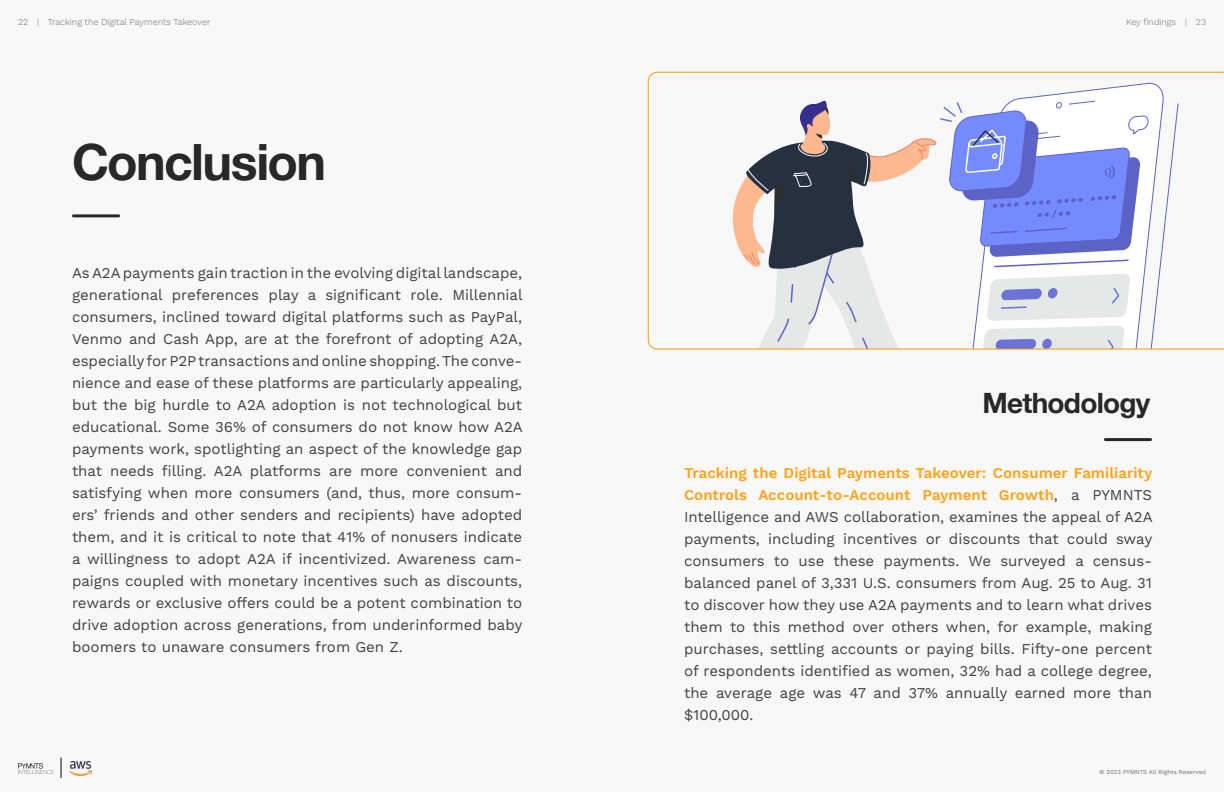
<style>
.page{position:relative;width:1224px;height:792px;background:#f8f8f8}
.page>*{position:absolute;margin:0;border:0;box-sizing:border-box;transform-origin:0 0}
.t1{font:700 50px "Helvetica Neue";letter-spacing:-.035em;color:#292829}
.t2{font:700 28px "Helvetica Neue";letter-spacing:-.025em;color:#292829}
.t3{font:15px/22px "Work Sans";color:#414042;text-align:justify}
.t4{font:300 9px "Work Sans";color:#717073}
.t5{font:6px "Work Sans";letter-spacing:.005em;color:#717073}
.s1{font-weight:600;color:#ffa31a}
</style>
<div class="page">
<hr style="left:1105px;top:438px;width:46px;height:3px;background:#292829">
<hr style="left:74px;top:214px;width:45px;height:3px;background:#292829">
<svg style="left:648px;top:72px;width:576px;height:277px"></svg>
<p class="t4" style="left:18px;top:16px;width:194px">22 | Tracking the Digital Payments Takeover</p>
<h1 class="t1" style="left:72px;top:123px;width:256px">Conclusion</h1>
<p class="t3" style="left:72px;top:263px;width:452px">As A2A payments gain traction in the evolving digital landscape, generational preferences play a significant role. Millennial consumers, inclined toward digital platforms such as PayPal, Venmo and Cash App, are at the forefront of adopting A2A, especially for P2P transactions and online shopping. The conve&shy;nience and ease of these platforms are particularly appealing, but the big hurdle to A2A adoption is not technological but educational. Some 36% of consumers do not know how A2A payments work, spotlighting an aspect of the knowledge gap that needs filling. A2A platforms are more convenient and satisfying when more consumers (and, thus, more consum&shy;ers’ friends and other senders and recipients) have adopted them, and it is critical to note that 41% of nonusers indicate a willingness to adopt A2A if incentivized. Awareness cam&shy;paigns coupled with monetary incentives such as discounts, rewards or exclusive offers could be a potent combination to drive adoption across generations, from underinformed baby boomers to unaware consumers from Gen Z.</p>
<p class="t4" style="left:1126px;top:16px;width:81px">Key findings | 23</p>
<h2 class="t2" style="left:982px;top:381px;width:170px">Methodology</h2>
<p class="t3" style="left:684px;top:463px;width:470px"><span class="s1">Tracking the Digital Payments Takeover: Consumer Familiarity Controls Account-to-Account Payment Growth</span>, a PYMNTS Intelligence and AWS collaboration, examines the appeal of A2A payments, including incentives or discounts that could sway consumers to use these payments. We surveyed a census&shy;balanced panel of 3,331 U.S. consumers from Aug. 25 to Aug. 31 to discover how they use A2A payments and to learn what drives them to this method over others when, for example, making purchases, settling accounts or paying bills. Fifty-one percent of respondents identified as women, 32% had a college degree, the average age was 47 and 37% annually earned more than $100,000.</p>
<p class="t5" style="left:1100px;top:768px;width:108px">© 2023 PYMNTS All Rights Reserved</p>
</div>
